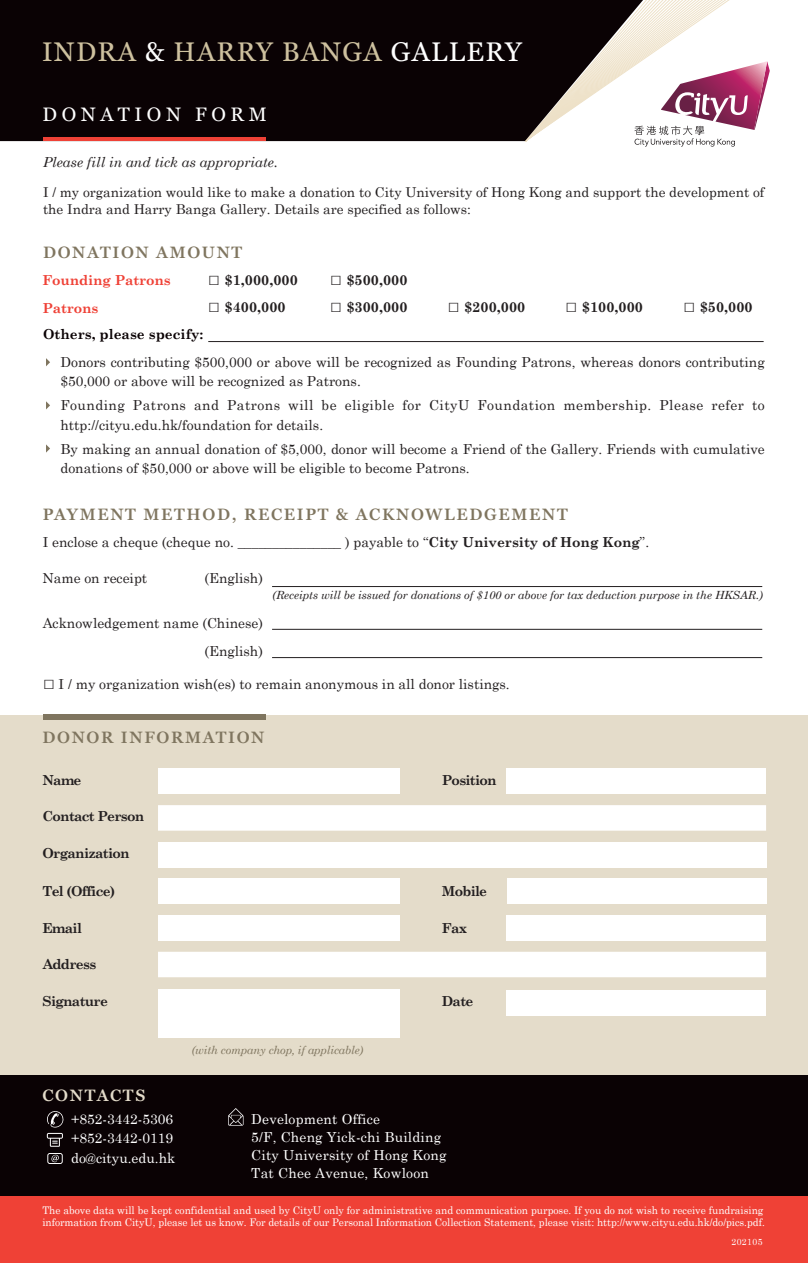
<style>
.page{position:relative;width:808px;height:1263px;background:#fff}
.page>*{position:absolute;margin:0;border:0;box-sizing:border-box;transform-origin:0 0}
.t1{font:27px "Georgia Pro";letter-spacing:.05em;color:#cec19f}
.t2{font:19.5px "Georgia Pro";letter-spacing:.24em;color:#fff}
.t3{font:600 16.5px "Georgia Pro";letter-spacing:.1em;color:#7f755f}
.t4{font:600 16.5px "Georgia Pro";letter-spacing:.1em;color:#e4dcca}
.t5{font:700 14.25px "Century Schoolbook";color:#231f20}
.t6{font:13.8px/19.5px "Century Schoolbook";color:#231f20}
.t7{font:13.8px/18px "Century Schoolbook";letter-spacing:.015em;color:#fff}
.t8{font:13.8px/19.5px "Century Schoolbook";letter-spacing:.035em;color:#231f20}
.t9{font:700 13.8px "Century Schoolbook";letter-spacing:-.05em;color:#231f20}
.t10{font:italic 13.8px "Century Schoolbook";color:#231f20}
.t11{font:700 13.8px/27.5px "Century Schoolbook";letter-spacing:-.01em;color:#ef4136}
.t12{font:700 13.8px "Century Schoolbook";color:#0a0204}
.t13{font:13.5px/17.7px "Century Schoolbook";color:#231f20}
.t14{font:italic 11.25px "Century Schoolbook";letter-spacing:-.005em;color:#231f20}
.t15{font:italic 11.25px "Century Schoolbook";letter-spacing:-.015em;color:#7f755f}
.t16{font:10.65px/12.8px "Century Schoolbook";color:#fff}
.t17{font:9px "Century Schoolbook";letter-spacing:.05em;color:#fff;scale:.96 1}
.s1{color:#fff}
.s2{font-family:"Calibri";font-weight:400;font-size:19.5px}
.s3{font-weight:700}
.s4{font-family:"Calibri";font-size:19.5px}
</style>
<div class="page">
<div style="left:0;top:0;width:525px;height:141px;background:#0a0204"></div>
<div style="left:0;top:715px;width:808px;height:361px;background:#e4dcca"></div>
<div style="left:43px;top:715px;width:222px;height:5px;background:#7f755f"></div>
<div style="left:0;top:1076px;width:808px;height:121px;background:#0a0204"></div>
<hr style="left:272px;top:629px;width:490px;height:1px;background:#231f20">
<hr style="left:272px;top:586px;width:490px;height:1px;background:#231f20">
<hr style="left:208px;top:341px;width:556px;height:1px;background:#231f20">
<hr style="left:272px;top:657px;width:490px;height:1px;background:#231f20">
<div style="left:158px;top:768px;width:242px;height:26px;background:#fff"></div>
<div style="left:158px;top:805px;width:608px;height:26px;background:#fff"></div>
<div style="left:158px;top:842px;width:608px;height:25px;background:#fff"></div>
<div style="left:158px;top:952px;width:608px;height:25px;background:#fff"></div>
<div style="left:506px;top:768px;width:260px;height:26px;background:#fff"></div>
<div style="left:158px;top:989px;width:242px;height:49px;background:#fff"></div>
<div style="left:158px;top:878px;width:242px;height:25px;background:#fff"></div>
<div style="left:507px;top:878px;width:259px;height:25px;background:#fff"></div>
<div style="left:158px;top:915px;width:242px;height:25px;background:#fff"></div>
<div style="left:506px;top:915px;width:260px;height:25px;background:#fff"></div>
<div style="left:506px;top:990px;width:260px;height:25px;background:#fff"></div>
<svg style="left:228px;top:1108px;width:15px;height:18px"></svg>
<div style="left:0;top:1196px;width:808px;height:67px;background:#ef4136"></div>
<hr style="left:43px;top:138px;width:223px;height:3px;background:#ef4136">
<svg style="left:46px;top:358px;width:4px;height:8px"></svg>
<svg style="left:46px;top:401px;width:4px;height:8px"></svg>
<svg style="left:46px;top:444px;width:4px;height:9px"></svg>
<svg style="left:525px;top:0;width:245px;height:147px"></svg>
<svg style="left:47px;top:1111px;width:17px;height:16px"></svg>
<svg style="left:47px;top:1133px;width:16px;height:14px"></svg>
<svg style="left:47px;top:1153px;width:16px;height:11px"></svg>
<p class="t1" style="left:42px;top:36px;width:481px">INDRA <span class="s1">&amp;</span> HARRY BANGA <span class="s1">GALLERY</span></p>
<p class="t2" style="left:42px;top:103px;width:226px">DONATION FORM</p>
<p class="t10" style="left:43px;top:152px;width:236px">Please fill in and tick as appropriate.</p>
<p class="t13" style="left:43px;top:182px;width:723px">I / my organization would like to make a donation to City University of Hong Kong and support the development of the Indra and Harry Banga Gallery. Details are specified as follows:</p>
<p class="t3" style="left:43px;top:243px;width:201px">DONATION AMOUNT</p>
<p class="t5" style="left:208px;top:269px;width:91px"><span class="s2">□</span> $1,000,000</p>
<p class="t5" style="left:208px;top:296px;width:79px"><span class="s2">□</span> $400,000</p>
<p class="t11" style="left:42px;top:266px;width:130px">Founding Patrons<br>Patrons</p>
<p class="t12" style="left:43px;top:323px;width:162px">Others, please specify:</p>
<p class="t5" style="left:330px;top:269px;width:79px"><span class="s2">□</span> $500,000</p>
<p class="t5" style="left:330px;top:296px;width:79px"><span class="s2">□</span> $300,000</p>
<p class="t5" style="left:448px;top:296px;width:79px"><span class="s2">□</span> $200,000</p>
<p class="t5" style="left:566px;top:296px;width:79px"><span class="s2">□</span> $100,000</p>
<p class="t5" style="left:683px;top:296px;width:71px"><span class="s2">□</span> $50,000</p>
<p class="t6" style="left:60px;top:351px;width:706px">Donors contributing $500,000 or above will be recognized as Founding Patrons, whereas donors contributing $50,000 or above will be recognized as Patrons.</p>
<p class="t8" style="left:60px;top:394px;width:706px">Founding Patrons and Patrons will be eligible for CityU Foundation membership. Please refer to http://cityu.edu.hk/foundation for details.</p>
<p class="t6" style="left:60px;top:438px;width:706px">By making an annual donation of $5,000, donor will become a Friend of the Gallery. Friends with cumulative donations of $50,000 or above will be eligible to become Patrons.</p>
<p class="t3" style="left:43px;top:504px;width:527px">PAYMENT METHOD, RECEIPT &amp; ACKNOWLEDGEMENT</p>
<p class="t6" style="left:43px;top:531px;width:608px">I enclose a cheque (cheque no. _______________ ) payable to “<span class="s3">City University of Hong Kong</span>”.</p>
<p class="t6" style="left:42px;top:567px;width:106px">Name on receipt</p>
<p class="t6" style="left:204px;top:567px;width:60px">(English)</p>
<p class="t6" style="left:43px;top:612px;width:222px">Acknowledgement name (Chinese)</p>
<p class="t14" style="left:272px;top:586px;width:492px">(Receipts will be issued for donations of $100 or above for tax deduction purpose in the HKSAR.)</p>
<p class="t6" style="left:204px;top:640px;width:60px">(English)</p>
<p class="t6" style="left:43px;top:673px;width:468px"><span class="s4">□</span> I / my organization wish(es) to remain anonymous in all donor listings.</p>
<p class="t3" style="left:42px;top:728px;width:223px">DONOR INFORMATION</p>
<p class="t9" style="left:42px;top:769px;width:41px">Name</p>
<p class="t9" style="left:42px;top:805px;width:103px">Contact Person</p>
<p class="t9" style="left:42px;top:842px;width:89px">Organization</p>
<p class="t9" style="left:42px;top:880px;width:74px">Tel (Office)</p>
<p class="t9" style="left:42px;top:917px;width:41px">Email</p>
<p class="t9" style="left:43px;top:953px;width:55px">Address</p>
<p class="t9" style="left:42px;top:990px;width:67px">Signature</p>
<p class="t4" style="left:42px;top:1086px;width:104px">CONTACTS</p>
<p class="t15" style="left:192px;top:1042px;width:173px">(with company chop, if applicable)</p>
<p class="t9" style="left:442px;top:769px;width:56px">Position</p>
<p class="t9" style="left:442px;top:880px;width:47px">Mobile</p>
<p class="t9" style="left:442px;top:917px;width:27px">Fax</p>
<p class="t9" style="left:442px;top:990px;width:33px">Date</p>
<p class="t7" style="left:71px;top:1108px;width:106px;line-height:19.5px">+852-3442-5306 +852-3442-0119 do@cityu.edu.hk</p>
<p class="t7" style="left:251px;top:1109px;width:197px">Development Office<br>5/F, Cheng Yick-chi Building<br>City University of Hong Kong<br>Tat Chee Avenue, Kowloon</p>
<p class="t16" style="left:42px;top:1202px;width:724px">The above data will be kept confidential and used by CityU only for administrative and communication purpose. If you do not wish to receive fundraising information from CityU, please let us know. For details of our Personal Information Collection Statement, please visit: http://www.cityu.edu.hk/do/pics.pdf.</p>
<p class="t17" style="left:731px;top:1234px;width:34px">202105</p>
</div>
